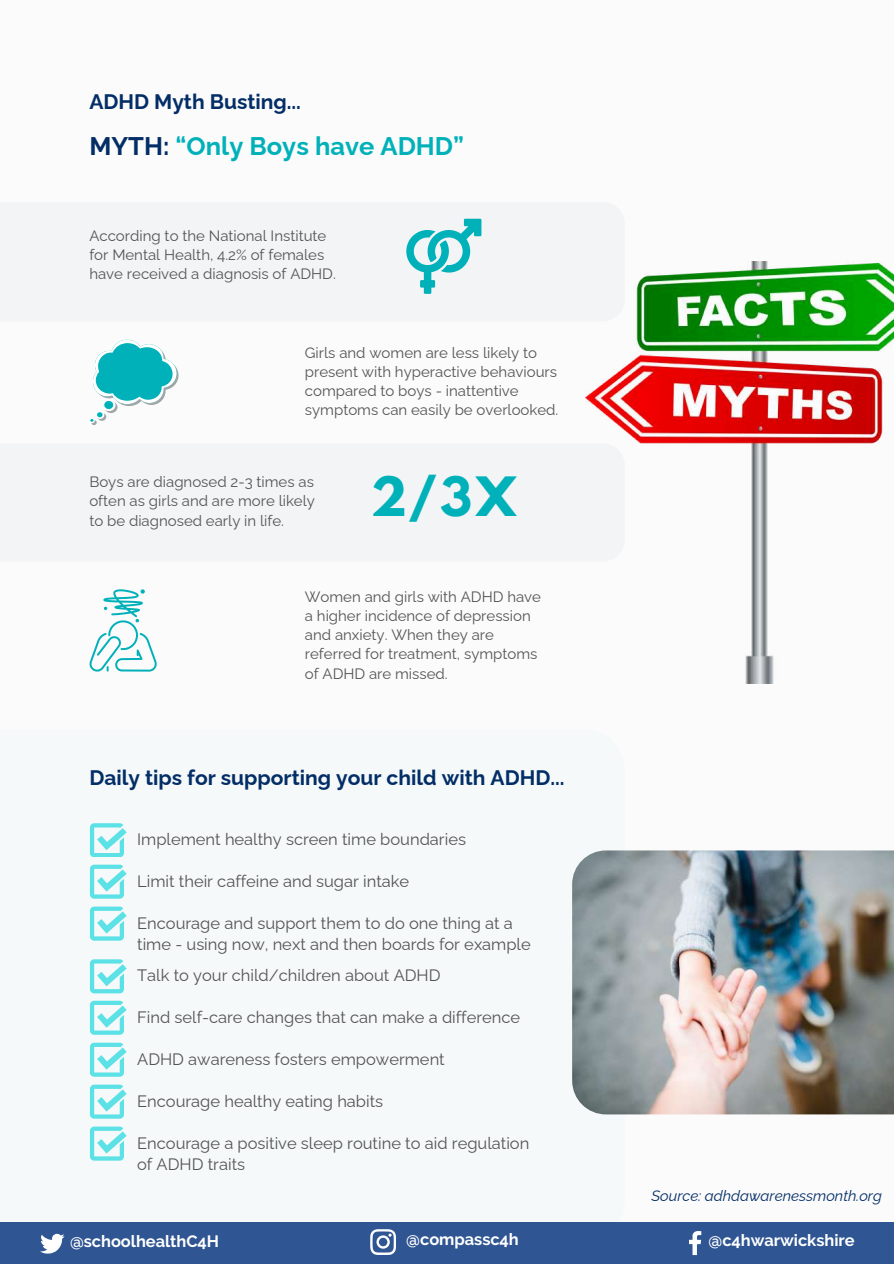
<style>
.page{position:relative;width:894px;height:1264px;background:#fff}
.page>*{position:absolute;margin:0;border:0;box-sizing:border-box;transform-origin:0 0}
.t1{font:48px "Hussar Bd";color:#00b1ba}
.t2{font:700 25.5px "Raleway";color:#00b1ba}
.t3{font:700 21px "Raleway";color:#032d66}
.t4{font:16.5px/21.3px "Raleway";color:#545454}
.t5{font:700 16.35px "Raleway";color:#fff}
.t6{font:15px/19.2px "Raleway";color:#545454}
.t7{font:italic 15px "Raleway";color:#032d66}
.s1{color:#032d66}
</style>
<div class="page">
<div style="left:0;top:0;width:893px;height:1263px;background:#f8f8f8"></div>
<div style="left:0;top:1222px;width:893px;height:41px;background:#2f5592"></div>
<svg style="left:40px;top:1233px;width:24px;height:20px"></svg>
<svg style="left:689px;top:1231px;width:12px;height:23px"></svg>
<svg style="left:370px;top:1229px;width:26px;height:25px"></svg>
<img style="left:585px;top:261px;width:308px;height:422px">
<svg style="left:464px;top:218px;width:160px;height:103px"></svg>
<svg style="left:585px;top:443px;width:39px;height:118px"></svg>
<svg style="left:406px;top:219px;width:75px;height:75px"></svg>
<svg style="left:105px;top:401px;width:12px;height:12px"></svg>
<svg style="left:98px;top:413px;width:8px;height:8px"></svg>
<svg style="left:93px;top:340px;width:85px;height:66px"></svg>
<svg style="left:103px;top:399px;width:12px;height:12px"></svg>
<div style="left:104px;top:401px;width:9px;height:8px;background:#00b1ba;border-radius:50%"></div>
<svg style="left:90px;top:412px;width:12px;height:13px"></svg>
<svg style="left:89px;top:589px;width:68px;height:82px"></svg>
<svg style="left:90px;top:823px;width:37px;height:34px"></svg>
<svg style="left:90px;top:864px;width:37px;height:34px"></svg>
<svg style="left:90px;top:906px;width:37px;height:34px"></svg>
<svg style="left:90px;top:959px;width:37px;height:34px"></svg>
<svg style="left:90px;top:1000px;width:37px;height:34px"></svg>
<svg style="left:90px;top:1042px;width:37px;height:34px"></svg>
<svg style="left:90px;top:1084px;width:37px;height:34px"></svg>
<svg style="left:90px;top:1126px;width:37px;height:34px"></svg>
<img style="left:572px;top:850px;width:321px;height:264px">
<h3 class="t3" style="left:89px;top:89px;width:213px">ADHD Myth Busting...</h3>
<h2 class="t2" style="left:89px;top:131px;width:376px"><span class="s1">MYTH:</span> “Only Boys have ADHD”</h2>
<p class="t6" style="left:89px;top:226px;width:248px">According to the National Institute for Mental Health, 4.2% of females have received a diagnosis of ADHD.</p>
<p class="t6" style="left:305px;top:343px;width:255px">Girls and women are less likely to present with hyperactive behaviours compared to boys - inattentive symptoms can easily be overlooked.</p>
<p class="t6" style="left:89px;top:472px;width:227px;text-align:justify">Boys are diagnosed 2-3 times as often as girls and are more likely to be diagnosed early in life.</p>
<h1 class="t1" style="left:371px;top:472px;width:150px">2/3X</h1>
<p class="t6" style="left:305px;top:587px;width:237px">Women and girls with ADHD have a higher incidence of depression and anxiety. When they are referred for treatment, symptoms of ADHD are missed.</p>
<h3 class="t3" style="left:89px;top:765px;width:476px">Daily tips for supporting your child with ADHD...</h3>
<p class="t4" style="left:137px;top:828px;width:330px">Implement healthy screen time boundaries</p>
<p class="t4" style="left:137px;top:870px;width:273px">Limit their caffeine and sugar intake</p>
<p class="t4" style="left:137px;top:912px;width:395px">Encourage and support them to do one thing at a time - using now, next and then boards for example</p>
<p class="t4" style="left:137px;top:964px;width:305px">Talk to your child/children about ADHD</p>
<p class="t4" style="left:137px;top:1006px;width:384px">Find self-care changes that can make a difference</p>
<p class="t4" style="left:137px;top:1048px;width:309px">ADHD awareness fosters empowerment</p>
<p class="t4" style="left:137px;top:1090px;width:247px">Encourage healthy eating habits</p>
<p class="t4" style="left:137px;top:1132px;width:393px">Encourage a positive sleep routine to aid regulation of ADHD traits</p>
<p class="t7" style="left:651px;top:1187px;width:232px">Source: adhdawarenessmonth.org</p>
<p class="t5" style="left:70px;top:1231px;width:150px">@schoolhealthC4H</p>
<p class="t5" style="left:406px;top:1229px;width:114px">@compassc4h</p>
<p class="t5" style="left:708px;top:1230px;width:148px">@c4hwarwickshire</p>
</div>
